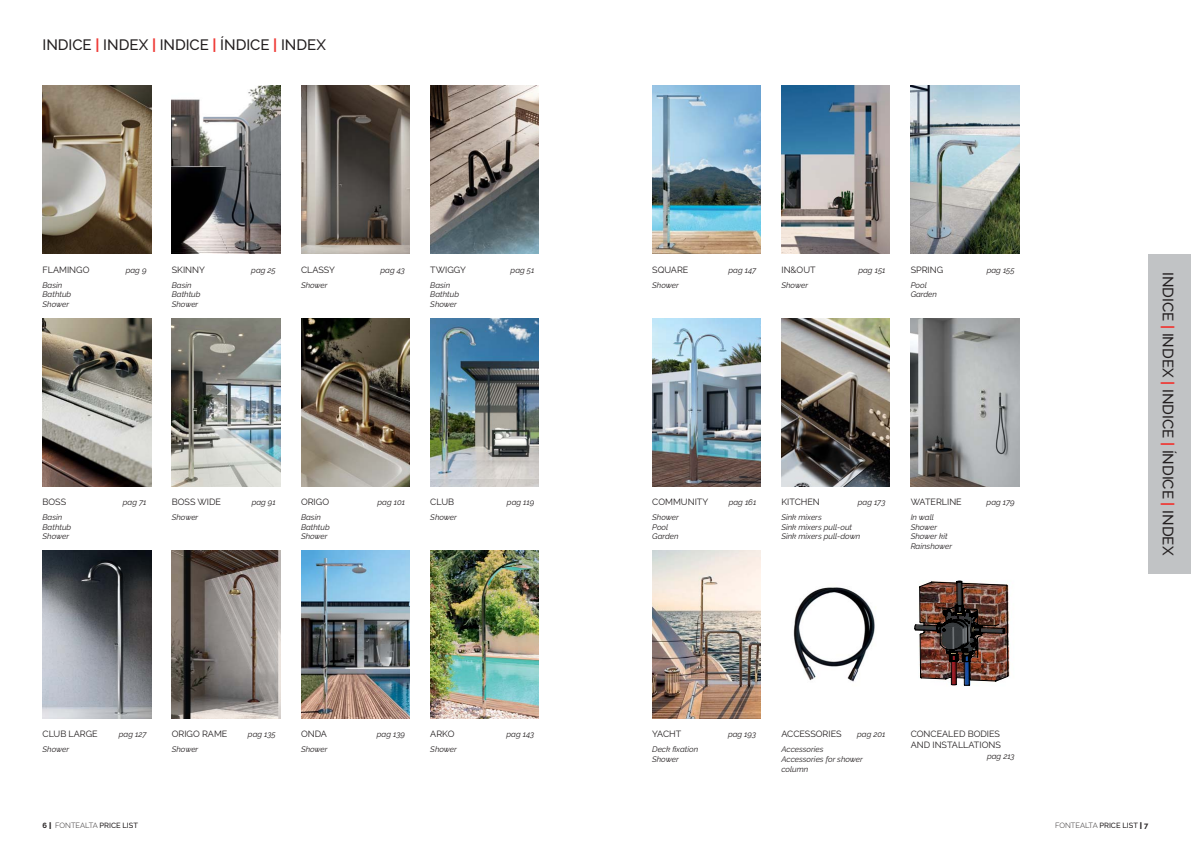
<style>
.page{position:relative;width:1191px;height:842px;background:#fff}
.page>*{position:absolute;margin:0;border:0;box-sizing:border-box;transform-origin:0 0}
.t1{font:500 15px "Raleway";letter-spacing:-.005em;color:#231f20}
.t2{font:9px/10.8px "Raleway";color:#231f20}
.t3{font:italic 8px/9.6px "Raleway";color:#231f20}
.t4{font:300 7.5px "Raleway";color:#231f20}
.s1{font-weight:700;color:#ef3834}
.s2{font-weight:700}
.s3{font-weight:900}
.s4{font-weight:500}
</style>
<div class="page">
<div style="left:1148px;top:254px;width:43px;height:319px;background:#c1c3c5"></div>
<img style="left:910px;top:86px;width:109px;height:168px">
<img style="left:793px;top:587px;width:82px;height:95px">
<img style="left:951px;top:580px;width:59px;height:106px">
<img style="left:914px;top:581px;width:94px;height:104px">
<img style="left:652px;top:86px;width:108px;height:168px">
<img style="left:652px;top:318px;width:108px;height:168px">
<img style="left:910px;top:318px;width:109px;height:168px">
<img style="left:781px;top:86px;width:109px;height:168px">
<img style="left:781px;top:318px;width:109px;height:168px">
<img style="left:652px;top:550px;width:108px;height:168px">
<img style="left:43px;top:550px;width:108px;height:168px">
<img style="left:43px;top:318px;width:108px;height:168px">
<img style="left:43px;top:86px;width:108px;height:168px">
<img style="left:172px;top:550px;width:108px;height:168px">
<img style="left:172px;top:318px;width:108px;height:168px">
<img style="left:172px;top:86px;width:108px;height:168px">
<img style="left:301px;top:550px;width:108px;height:168px">
<img style="left:301px;top:318px;width:108px;height:168px">
<img style="left:301px;top:86px;width:108px;height:168px">
<img style="left:430px;top:550px;width:109px;height:168px">
<img style="left:430px;top:318px;width:109px;height:168px">
<img style="left:430px;top:86px;width:109px;height:168px">
<h1 class="t1" style="left:43px;top:36px;width:285px">INDICE <span class="s1">|</span> INDEX <span class="s1">|</span> INDICE <span class="s1">|</span> ÍNDICE <span class="s1">|</span> INDEX</h1>
<p class="t2" style="left:43px;top:264px;width:48px">FLAMINGO</p>
<p class="t3" style="left:126px;top:265px;width:22px">pag 9</p>
<p class="t3" style="left:43px;top:280px;width:30px">Basin<br>Bathtub<br>Shower</p>
<p class="t2" style="left:172px;top:264px;width:35px">SKINNY</p>
<p class="t3" style="left:251px;top:265px;width:26px">pag 25</p>
<p class="t3" style="left:172px;top:280px;width:30px">Basin<br>Bathtub<br>Shower</p>
<p class="t2" style="left:301px;top:264px;width:36px">CLASSY</p>
<p class="t3" style="left:380px;top:265px;width:26px">pag 43</p>
<p class="t3" style="left:301px;top:280px;width:28px">Shower</p>
<p class="t2" style="left:430px;top:264px;width:37px">TWIGGY</p>
<p class="t3" style="left:510px;top:265px;width:25px">pag 51</p>
<p class="t3" style="left:430px;top:280px;width:30px">Basin<br>Bathtub<br>Shower</p>
<p class="t2" style="left:43px;top:496px;width:25px">BOSS</p>
<p class="t3" style="left:123px;top:497px;width:25px">pag 71</p>
<p class="t3" style="left:43px;top:512px;width:30px">Basin<br>Bathtub<br>Shower</p>
<p class="t2" style="left:172px;top:496px;width:51px">BOSS WIDE</p>
<p class="t3" style="left:252px;top:497px;width:26px">pag 91</p>
<p class="t3" style="left:172px;top:512px;width:28px">Shower</p>
<p class="t2" style="left:301px;top:496px;width:30px">ORIGO</p>
<p class="t3" style="left:377px;top:497px;width:29px">pag 101</p>
<p class="t3" style="left:301px;top:512px;width:30px">Basin<br>Bathtub<br>Shower</p>
<p class="t2" style="left:430px;top:496px;width:25px">CLUB</p>
<p class="t3" style="left:507px;top:497px;width:29px">pag 119</p>
<p class="t3" style="left:430px;top:512px;width:28px">Shower</p>
<p class="t2" style="left:652px;top:264px;width:38px">SQUARE</p>
<p class="t3" style="left:728px;top:265px;width:29px">pag 147</p>
<p class="t3" style="left:652px;top:280px;width:28px">Shower</p>
<p class="t2" style="left:781px;top:264px;width:36px">IN&amp;OUT</p>
<p class="t3" style="left:858px;top:265px;width:29px">pag 151</p>
<p class="t3" style="left:781px;top:280px;width:28px">Shower</p>
<p class="t2" style="left:910px;top:264px;width:34px">SPRING</p>
<p class="t3" style="left:986px;top:265px;width:29px">pag 155</p>
<p class="t3" style="left:910px;top:280px;width:28px">Pool<br>Garden</p>
<p class="t2" style="left:652px;top:496px;width:57px">COMMUNITY</p>
<p class="t3" style="left:728px;top:497px;width:29px">pag 161</p>
<p class="t3" style="left:652px;top:512px;width:28px">Shower<br>Pool<br>Garden</p>
<p class="t2" style="left:781px;top:496px;width:40px">KITCHEN</p>
<p class="t3" style="left:858px;top:497px;width:29px">pag 173</p>
<p class="t3" style="left:781px;top:512px;width:80px">Sink mixers<br>Sink mixers pull-out<br>Sink mixers pull-down</p>
<p class="t2" style="left:910px;top:496px;width:53px">WATERLINE</p>
<p class="t3" style="left:986px;top:497px;width:30px">pag 179</p>
<p class="t3" style="left:910px;top:512px;width:43px">In wall<br>Shower<br>Shower kit<br>Rainshower</p>
<h1 class="t1" style="left:1176px;top:272px;width:285px;rotate:90deg">INDICE <span class="s1">|</span> INDEX <span class="s1">|</span> INDICE <span class="s1">|</span> ÍNDICE <span class="s1">|</span> INDEX</h1>
<p class="t2" style="left:43px;top:728px;width:57px">CLUB LARGE</p>
<p class="t3" style="left:119px;top:729px;width:29px">pag 127</p>
<p class="t3" style="left:43px;top:745px;width:28px">Shower</p>
<p class="t2" style="left:172px;top:728px;width:57px">ORIGO RAME</p>
<p class="t3" style="left:248px;top:729px;width:29px">pag 135</p>
<p class="t3" style="left:172px;top:745px;width:28px">Shower</p>
<p class="t2" style="left:301px;top:728px;width:28px">ONDA</p>
<p class="t3" style="left:377px;top:729px;width:30px">pag 139</p>
<p class="t3" style="left:301px;top:745px;width:28px">Shower</p>
<p class="t2" style="left:430px;top:728px;width:26px">ARKO</p>
<p class="t3" style="left:506px;top:729px;width:29px">pag 143</p>
<p class="t3" style="left:430px;top:745px;width:28px">Shower</p>
<p class="t2" style="left:652px;top:728px;width:31px">YACHT</p>
<p class="t3" style="left:728px;top:729px;width:30px">pag 193</p>
<p class="t3" style="left:652px;top:745px;width:47px">Deck fixation<br>Shower</p>
<p class="t2" style="left:781px;top:728px;width:62px">ACCESSORIES</p>
<p class="t3" style="left:857px;top:729px;width:30px">pag 201</p>
<p class="t3" style="left:781px;top:745px;width:83px">Accessories<br>Accessories for shower column</p>
<p class="t2" style="left:910px;top:728px;width:92px">CONCEALED BODIES<br>AND INSTALLATIONS</p>
<p class="t3" style="left:987px;top:751px;width:29px">pag 213</p>
<p class="t4" style="left:43px;top:821px;width:97px"><span class="s2">6</span> <span class="s3">|</span> FONTEALTA <span class="s4">PRICE LIST</span></p>
<p class="t4" style="left:1055px;top:821px;width:95px">FONTEALTA <span class="s4">PRICE LIST</span> <span class="s3">|</span> <span class="s2">7</span></p>
</div>
